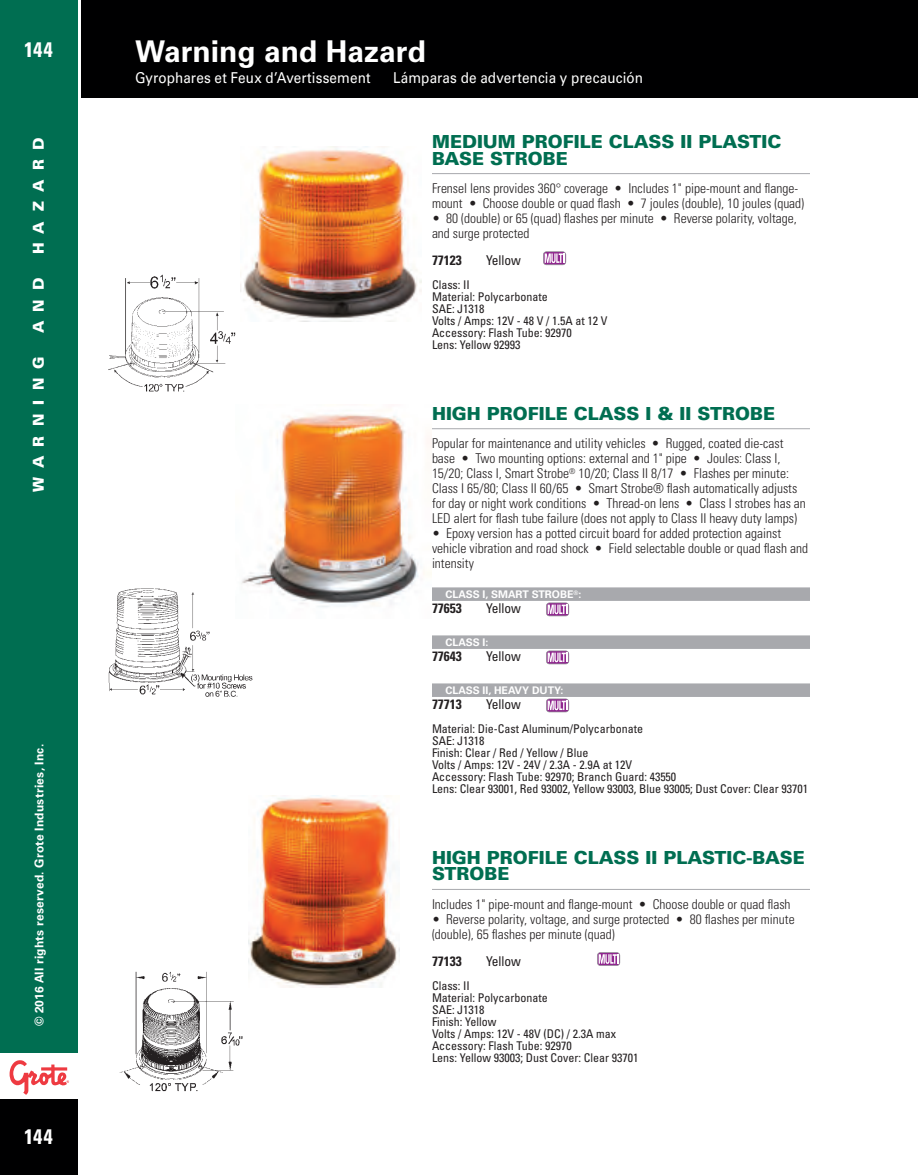
<style>
.page{position:relative;width:918px;height:1175px;background:#fff}
.page>*{position:absolute;margin:0;border:0;box-sizing:border-box;transform-origin:0 0}
.t1{font:700 30px "Univers LT Std";color:#fff}
.t2{font:700 condensed 21px "Univers LT Std";letter-spacing:.01em;color:#fff}
.t3{font:900 18px/16.5px "Univers LT Std";color:#006e51}
.t4{font:15px "Univers LT Std";letter-spacing:.01em;color:#fff;scale:.9 1}
.t5{font:900 15px "Univers LT Std";letter-spacing:.615em;color:#fff}
.t6{font:300 condensed 13.5px/15px "Univers LT Std";color:#231f20}
.t7{font:condensed 13.5px "Univers LT Std";color:#231f20}
.t8{font:700 condensed 13.5px "Univers LT Std";color:#231f20}
.t9{font:condensed 12px/12px "Univers LT Std";color:#231f20}
.t10{font:700 12px "Univers LT Std";letter-spacing:.02em;color:#fff}
.t11{font:700 10.5px "Univers LT Std";color:#fff}
</style>
<div class="page">
<div style="left:0;top:0;width:78px;height:1174px;background:#006e51"></div>
<div style="left:81px;top:0;width:837px;height:98px;background:#000001"></div>
<div style="left:0;top:1098px;width:78px;height:76px;background:#000001"></div>
<div style="left:0;top:1053px;width:81px;height:45px;background:#fff"></div>
<svg style="left:10px;top:1060px;width:59px;height:34px"></svg>
<hr style="left:432px;top:173px;width:378px;height:1px;background:#a8a9ad">
<hr style="left:432px;top:428px;width:378px;height:1px;background:#a8a9ad">
<div style="left:432px;top:587px;width:378px;height:14px;background:#a8a9ad"></div>
<div style="left:432px;top:635px;width:378px;height:14px;background:#a8a9ad"></div>
<div style="left:432px;top:683px;width:378px;height:14px;background:#a8a9ad"></div>
<hr style="left:432px;top:889px;width:378px;height:1px;background:#a8a9ad">
<svg style="left:543px;top:251px;width:23px;height:14px"></svg>
<svg style="left:546px;top:602px;width:23px;height:14px"></svg>
<svg style="left:546px;top:650px;width:23px;height:14px"></svg>
<svg style="left:546px;top:698px;width:23px;height:14px"></svg>
<svg style="left:597px;top:952px;width:23px;height:14px"></svg>
<img style="left:240px;top:146px;width:182px;height:175px">
<img style="left:108px;top:274px;width:128px;height:118px">
<img style="left:241px;top:414px;width:191px;height:193px">
<img style="left:108px;top:588px;width:146px;height:109px">
<img style="left:249px;top:795px;width:151px;height:192px">
<img style="left:119px;top:957px;width:134px;height:135px">
<h2 class="t2" style="left:24px;top:36px;width:30px">144</h2>
<h1 class="t1" style="left:135px;top:34px;width:293px">Warning and Hazard</h1>
<p class="t4" style="left:135px;top:69px;width:263px">Gyrophares et Feux d’Avertissement</p>
<p class="t4" style="left:393px;top:69px;width:279px">Lámparas de advertencia y precaución</p>
<p class="t5" style="left:29px;top:254px;width:118px;rotate:-90deg">HAZARD</p>
<p class="t5" style="left:29px;top:333px;width:57px;rotate:-90deg">AND</p>
<p class="t5" style="left:29px;top:492px;width:137px;rotate:-90deg">WARNING</p>
<p class="t10" style="left:32px;top:1026px;width:284px;rotate:-90deg">© 2016 All rights reserved. Grote Industries, Inc.</p>
<h2 class="t2" style="left:24px;top:1123px;width:30px">144</h2>
<h3 class="t3" style="left:432px;top:133px;width:351px">MEDIUM PROFILE CLASS II PLASTIC<br>BASE STROBE</h3>
<p class="t6" style="left:432px;top:181px;width:374px">Frensel lens provides 360° coverage • Includes 1" pipe-mount and flange&shy;mount • Choose double or quad flash • 7 joules (double), 10 joules (quad)</p>
<p class="t6" style="left:432px;top:211px;width:366px">• 80 (double) or 65 (quad) flashes per minute • Reverse polarity, voltage, and surge protected</p>
<p class="t8" style="left:432px;top:252px;width:31px">77123</p>
<p class="t7" style="left:486px;top:252px;width:37px">Yellow</p>
<p class="t9" style="left:432px;top:279px;width:177px">Class: II<br>Material: Polycarbonate<br>SAE: J1318<br>Volts / Amps: 12V - 48 V / 1.5A at 12 V<br>Accessory: Flash Tube: 92970<br>Lens: Yellow 92993</p>
<h3 class="t3" style="left:432px;top:405px;width:345px">HIGH PROFILE CLASS I &amp; II STROBE</h3>
<p class="t6" style="left:432px;top:436px;width:375px">Popular for maintenance and utility vehicles • Rugged, coated die-cast base • Two mounting options: external and 1" pipe • Joules: Class I, 15/20; Class I, Smart Strobe<sup>®</sup> 10/20; Class II 8/17 • Flashes per minute:<br>Class I 65/80; Class II 60/65 • Smart Strobe® flash automatically adjusts for day or night work conditions • Thread-on lens • Class I strobes has an LED alert for flash tube failure (does not apply to Class II heavy duty lamps)</p>
<p class="t6" style="left:432px;top:526px;width:378px">• Epoxy version has a potted circuit board for added protection against vehicle vibration and road shock • Field selectable double or quad flash and intensity</p>
<p class="t11" style="left:446px;top:588px;width:137px">CLASS I, SMART STROBE<sup>®</sup>:</p>
<p class="t8" style="left:432px;top:600px;width:31px">77653</p>
<p class="t7" style="left:486px;top:600px;width:37px">Yellow</p>
<p class="t11" style="left:446px;top:636px;width:44px">CLASS I:</p>
<p class="t8" style="left:432px;top:648px;width:31px">77643</p>
<p class="t7" style="left:486px;top:648px;width:37px">Yellow</p>
<p class="t11" style="left:446px;top:684px;width:119px">CLASS II, HEAVY DUTY:</p>
<p class="t8" style="left:432px;top:696px;width:31px">77713</p>
<p class="t7" style="left:486px;top:696px;width:37px">Yellow</p>
<p class="t9" style="left:432px;top:723px;width:378px">Material: Die-Cast Aluminum/Polycarbonate<br>SAE: J1318<br>Finish: Clear / Red / Yellow / Blue<br>Volts / Amps: 12V - 24V / 2.3A - 2.9A at 12V<br>Accessory: Flash Tube: 92970; Branch Guard: 43550<br>Lens: Clear 93001, Red 93002, Yellow 93003, Blue 93005; Dust Cover: Clear 93701</p>
<h3 class="t3" style="left:432px;top:849px;width:374px">HIGH PROFILE CLASS II PLASTIC-BASE<br>STROBE</h3>
<p class="t6" style="left:432px;top:896px;width:360px">Includes 1" pipe-mount and flange-mount • Choose double or quad flash</p>
<p class="t6" style="left:432px;top:911px;width:364px">• Reverse polarity, voltage, and surge protected • 80 flashes per minute (double), 65 flashes per minute (quad)</p>
<p class="t8" style="left:432px;top:952px;width:31px">77133</p>
<p class="t7" style="left:486px;top:952px;width:37px">Yellow</p>
<p class="t9" style="left:432px;top:979px;width:208px">Class: II<br>Material: Polycarbonate<br>SAE: J1318<br>Finish: Yellow<br>Volts / Amps: 12V - 48V (DC) / 2.3A max<br>Accessory: Flash Tube: 92970<br>Lens: Yellow 93003; Dust Cover: Clear 93701</p>
</div>
